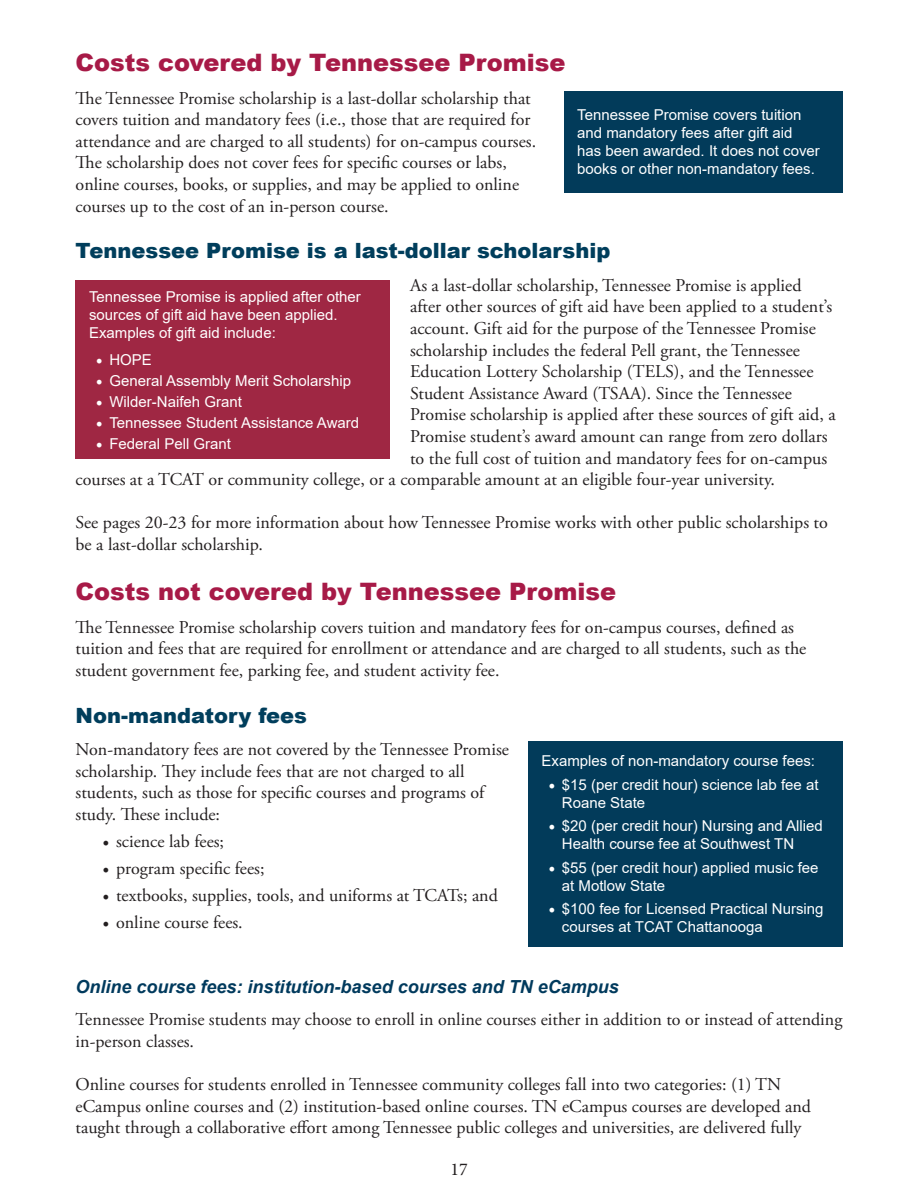
<style>
.page{position:relative;width:918px;height:1188px;background:#fff}
.page>*{position:absolute;margin:0;border:0;box-sizing:border-box;transform-origin:0 0}
.t1{font:900 24px "Arial";color:#a71a47}
.t2{font:900 21px "Arial";color:#003e5c}
.t3{font:18px/21.6px "Adobe Garamond Pro";color:#231f20}
.t4{font:italic 700 18px "Arial";color:#003a5d}
.t5{font:18px "Minion Pro";color:#231f20}
.t6{font:15px/18px "Arial";color:#fff}
.s1{font-family:"Minion Pro"}
.s2{font-family:"Minion Pro";font-size:18px}
</style>
<div class="page">
<div style="left:564px;top:91px;width:278px;height:101px;background:#023b5a"></div>
<div style="left:76px;top:281px;width:314px;height:178px;background:#9f2743"></div>
<div style="left:528px;top:741px;width:314px;height:205px;background:#023b5a"></div>
<p class="t1" style="left:76px;top:45px;width:491px">Costs covered by Tennessee Promise</p>
<p class="t3" style="left:76px;top:88px;width:462px">The Tennessee Promise scholarship is a last-dollar scholarship that covers tuition and mandatory fees (i.e., those that are required for attendance and are charged to all students) for on-campus courses.<br>The scholarship does not cover fees for specific courses or labs, online courses, books, or supplies, and may be applied to online courses up to the cost of an in-person course.</p>
<p class="t2" style="left:76px;top:236px;width:536px">Tennessee Promise is a last-dollar scholarship</p>
<p class="t3" style="left:410px;top:275px;width:393px">As a last-dollar scholarship, Tennessee Promise is applied</p>
<p class="t3" style="left:410px;top:297px;width:424px">after other sources of gift aid have been applied to a student’s</p>
<p class="t3" style="left:410px;top:318px;width:407px">account. Gift aid for the purpose of the Tennessee Promise</p>
<p class="t3" style="left:410px;top:340px;width:391px">scholarship includes the federal Pell grant, the Tennessee</p>
<p class="t3" style="left:410px;top:361px;width:405px">Education Lottery Scholarship (TELS), and the Tennessee</p>
<p class="t3" style="left:410px;top:383px;width:383px">Student Assistance Award (TSAA). Since the Tennessee</p>
<p class="t3" style="left:410px;top:405px;width:427px">Promise scholarship is applied after these sources of gift aid, a</p>
<p class="t3" style="left:410px;top:426px;width:419px">Promise student’s award amount can range from zero dollars</p>
<p class="t3" style="left:410px;top:448px;width:419px">to the full cost of tuition and mandatory fees for on-campus</p>
<p class="t3" style="left:76px;top:469px;width:701px">courses at a TCAT or community college, or a comparable amount at an eligible four-year university.</p>
<p class="t3" style="left:76px;top:513px;width:754px">See pages 20-23 for more information about how Tennessee Promise works with other public scholarships to be a last-dollar scholarship.</p>
<p class="t1" style="left:76px;top:574px;width:542px">Costs not covered by Tennessee Promise</p>
<p class="t3" style="left:76px;top:617px;width:732px">The Tennessee Promise scholarship covers tuition and mandatory fees for on-campus courses, defined as tuition and fees that are required for enrollment or attendance and are charged to all students, such as the student government fee, parking fee, and student activity fee.</p>
<p class="t2" style="left:76px;top:700px;width:233px">Non-mandatory fees</p>
<p class="t3" style="left:76px;top:739px;width:435px">Non-mandatory fees are not covered by the Tennessee Promise scholarship. They include fees that are not charged to all students, such as those for specific courses and programs of study. These include:</p>
<p class="t3" style="left:103px;top:831px;width:123px"><span class="s1">•</span> science lab fees;</p>
<p class="t3" style="left:103px;top:858px;width:163px"><span class="s1">•</span> program specific fees;</p>
<p class="t3" style="left:103px;top:885px;width:397px"><span class="s1">•</span> textbooks, supplies, tools, and uniforms at TCATs; and</p>
<p class="t3" style="left:103px;top:912px;width:142px"><span class="s1">•</span> online course fees.</p>
<p class="t6" style="left:577px;top:106px;width:244px">Tennessee Promise covers tuition and mandatory fees after gift aid has been awarded. It does not cover books or other non-mandatory fees.</p>
<p class="t6" style="left:89px;top:288px;width:273px">Tennessee Promise is applied after other sources of gift aid have been applied.<br>Examples of gift aid include:</p>
<p class="t6" style="left:96px;top:350px;width:58px"><span class="s2">•</span> HOPE</p>
<p class="t6" style="left:96px;top:371px;width:257px"><span class="s2">•</span> General Assembly Merit Scholarship</p>
<p class="t6" style="left:96px;top:392px;width:148px"><span class="s2">•</span> Wilder-Naifeh Grant</p>
<p class="t6" style="left:96px;top:413px;width:265px"><span class="s2">•</span> Tennessee Student Assistance Award</p>
<p class="t6" style="left:96px;top:434px;width:137px"><span class="s2">•</span> Federal Pell Grant</p>
<p class="t6" style="left:542px;top:752px;width:275px">Examples of non-mandatory course fees:</p>
<p class="t6" style="left:562px;top:775px;width:258px;text-indent:-14px"><span class="s2">•</span> $15 (per credit hour) science lab fee at<br>Roane State</p>
<p class="t6" style="left:562px;top:817px;width:262px;text-indent:-14px"><span class="s2">•</span> $20 (per credit hour) Nursing and Allied<br>Health course fee at Southwest TN</p>
<p class="t6" style="left:562px;top:858px;width:258px;text-indent:-14px"><span class="s2">•</span> $55 (per credit hour) applied music fee at Motlow State</p>
<p class="t6" style="left:562px;top:900px;width:263px;text-indent:-14px"><span class="s2">•</span> $100 fee for Licensed Practical Nursing courses at TCAT Chattanooga</p>
<p class="t4" style="left:76px;top:974px;width:545px">Online course fees: institution-based courses and TN eCampus</p>
<p class="t3" style="left:76px;top:1009px;width:768px">Tennessee Promise students may choose to enroll in online courses either in addition to or instead of attending in-person classes.</p>
<p class="t3" style="left:76px;top:1074px;width:737px">Online courses for students enrolled in Tennessee community colleges fall into two categories: (1) TN eCampus online courses and (2) institution-based online courses. TN eCampus courses are developed and taught through a collaborative effort among Tennessee public colleges and universities, are delivered fully</p>
<p class="t5" style="left:450px;top:1157px;width:19px">17</p>
</div>
